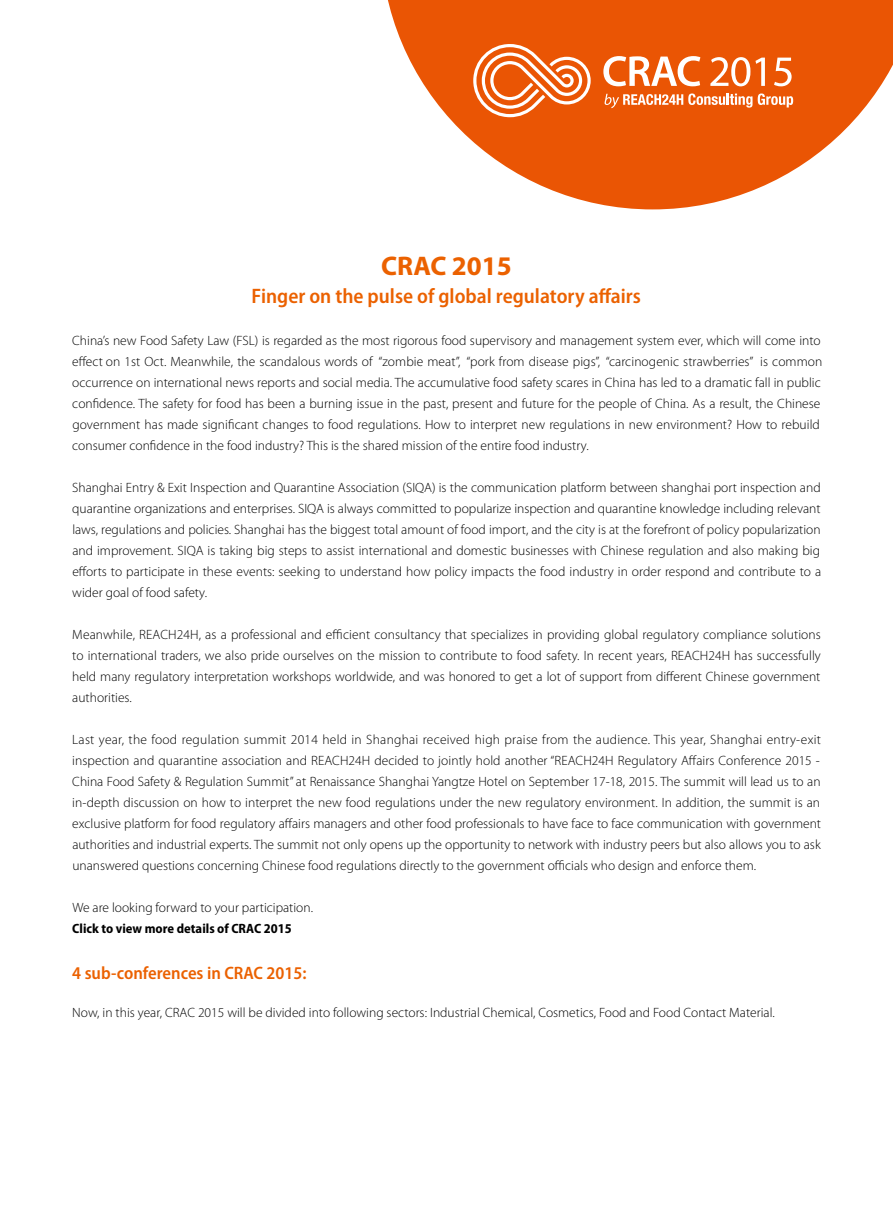
<style>
.page{position:relative;width:893px;height:1212px;background:#fff}
.page>*{position:absolute;margin:0;border:0;box-sizing:border-box;transform-origin:0 0}
.t1{font:700 27px "Myriad Pro";color:#eb6100}
.t2{font:600 semi-condensed 21px "Myriad Pro";color:#eb6100}
.t3{font:600 semi-condensed 18px "Myriad Pro";color:#eb6100}
.t4{font:300 13.5px/21px "Myriad Pro";color:#000;text-align:justify}
.t5{font:700 semi-condensed 13.5px "Myriad Pro";color:#000}
</style>
<div class="page">
<svg style="left:388px;top:0;width:505px;height:209px;fill:#ea5504"></svg>
<svg style="left:603px;top:56px;width:97px;height:30px"></svg>
<svg style="left:710px;top:57px;width:55px;height:29px"></svg>
<svg style="left:774px;top:58px;width:18px;height:28px"></svg>
<svg style="left:473px;top:44px;width:118px;height:73px"></svg>
<svg style="left:605px;top:93px;width:147px;height:15px"></svg>
<svg style="left:758px;top:93px;width:35px;height:14px"></svg>
<h1 class="t1" style="left:381px;top:248px;width:132px">CRAC 2015</h1>
<h2 class="t2" style="left:252px;top:284px;width:391px">Finger on the pulse of global regulatory affairs</h2>
<p class="t4" style="left:72px;top:330px;width:752px;text-align:left">China’s new Food Safety Law (FSL) is regarded as the most rigorous food supervisory and management system ever, which will come into effect on 1st Oct. Meanwhile, the scandalous words of “zombie meat”, “pork from disease pigs”, “carcinogenic strawberries” is common occurrence on international news reports and social media. The accumulative food safety scares in China has led to a dramatic fall in public confidence. The safety for food has been a burning issue in the past, present and future for the people of China. As a result, the Chinese government has made significant changes to food regulations. How to interpret new regulations in new environment? How to rebuild consumer confidence in the food industry? This is the shared mission of the entire food industry.</p>
<p class="t4" style="left:72px;top:477px;width:750px">Shanghai Entry &amp; Exit Inspection and Quarantine Association (SIQA) is the communication platform between shanghai port inspection and quarantine organizations and enterprises. SIQA is always committed to popularize inspection and quarantine knowledge including relevant laws, regulations and policies. Shanghai has the biggest total amount of food import, and the city is at the forefront of policy popularization and improvement. SIQA is taking big steps to assist international and domestic businesses with Chinese regulation and also making big efforts to participate in these events: seeking to understand how policy impacts the food industry in order respond and contribute to a wider goal of food safety.</p>
<p class="t4" style="left:72px;top:624px;width:750px">Meanwhile, REACH24H, as a professional and efficient consultancy that specializes in providing global regulatory compliance solutions to international traders, we also pride ourselves on the mission to contribute to food safety. In recent years, REACH24H has successfully held many regulatory interpretation workshops worldwide, and was honored to get a lot of support from different Chinese government authorities.</p>
<p class="t4" style="left:72px;top:729px;width:750px">Last year, the food regulation summit 2014 held in Shanghai received high praise from the audience. This year, Shanghai entry-exit inspection and quarantine association and REACH24H decided to jointly hold another “REACH24H Regulatory Affairs Conference 2015 - China Food Safety &amp; Regulation Summit” at Renaissance Shanghai Yangtze Hotel on September 17-18, 2015. The summit will lead us to an in-depth discussion on how to interpret the new food regulations under the new regulatory environment. In addition, the summit is an exclusive platform for food regulatory affairs managers and other food professionals to have face to face communication with government authorities and industrial experts. The summit not only opens up the opportunity to network with industry peers but also allows you to ask unanswered questions concerning Chinese food regulations directly to the government officials who design and enforce them.</p>
<p class="t4" style="left:72px;top:897px;width:242px">We are looking forward to your participation.</p>
<p class="t5" style="left:72px;top:921px;width:221px">Click to view more details of CRAC 2015</p>
<h3 class="t3" style="left:72px;top:962px;width:236px">4 sub-conferences in CRAC 2015:</h3>
<p class="t4" style="left:72px;top:1002px;width:704px">Now, in this year, CRAC 2015 will be divided into following sectors: Industrial Chemical, Cosmetics, Food and Food Contact Material.</p>
</div>
